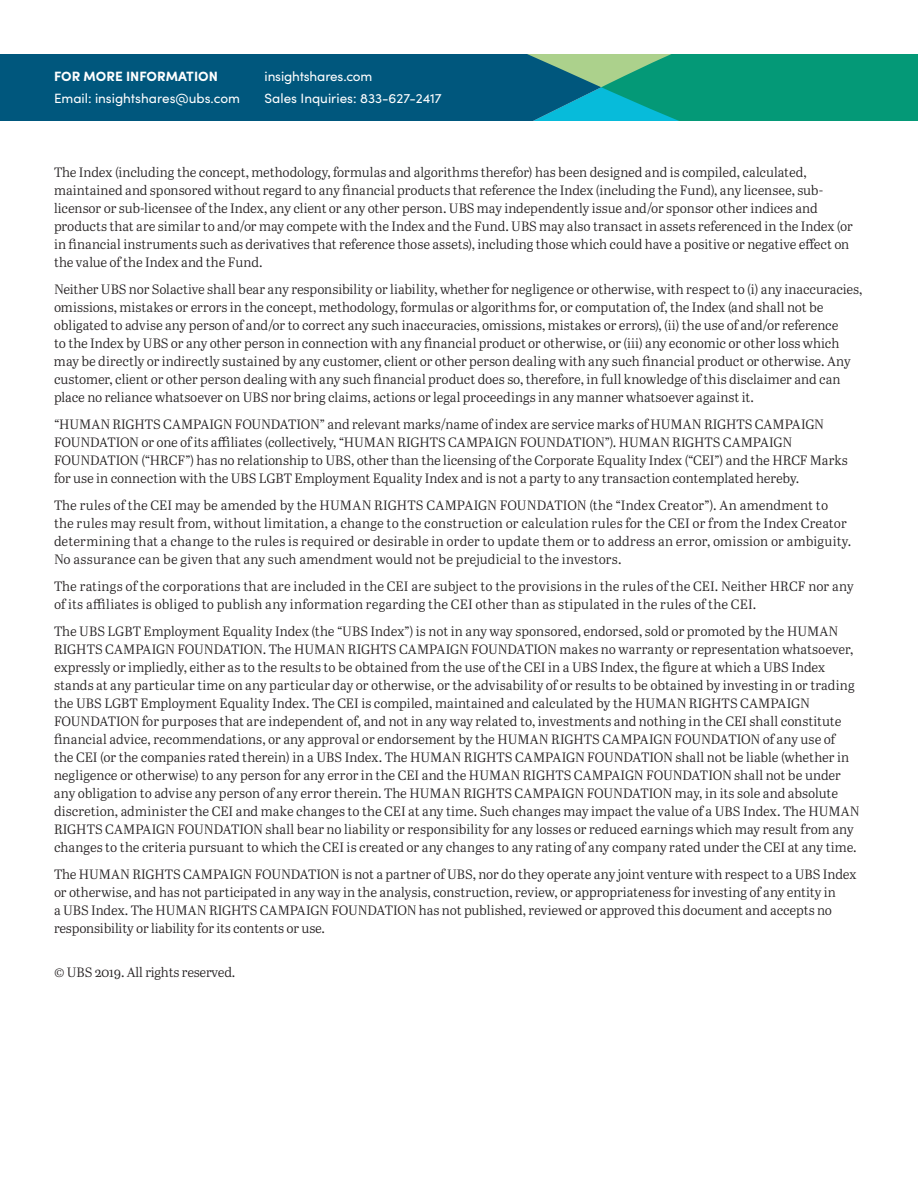
<style>
.page{position:relative;width:918px;height:1188px;background:#fff}
.page>*{position:absolute;margin:0;border:0;box-sizing:border-box;transform-origin:0 0}
.t1{font:13.5px/18px "Abril Text Lt";color:#231f20}
.Normal_-_large{font:13.5px "Sofia Pro";color:#fff}
.Normal_-_large-2{font:700 13.5px "Sofia Pro";color:#fff}
</style>
<div class="page">
<div style="left:0;top:54px;width:918px;height:67px;background:#00577d"></div>
<svg style="left:527px;top:54px;width:391px;height:67px;background:#139a82"></svg>
<p class="Normal_-_large-2" style="left:54px;top:66px;width:165px">FOR MORE INFORMATION</p>
<p class="Normal_-_large" style="left:54px;top:88px;width:188px">Email: insightshares@ubs.com</p>
<p class="Normal_-_large" style="left:265px;top:66px;width:109px">insightshares.com</p>
<p class="Normal_-_large" style="left:265px;top:88px;width:179px">Sales Inquiries: 833-627-2417</p>
<p class="t1" style="left:54px;top:162px;width:800px">The Index (including the concept, methodology, formulas and algorithms therefor) has been designed and is compiled, calculated, maintained and sponsored without regard to any financial products that reference the Index (including the Fund), any licensee, sub&shy;licensor or sub-licensee of the Index, any client or any other person. UBS may independently issue and/or sponsor other indices and products that are similar to and/or may compete with the Index and the Fund. UBS may also transact in assets referenced in the Index (or in financial instruments such as derivatives that reference those assets), including those which could have a positive or negative effect on the value of the Index and the Fund.</p>
<p class="t1" style="left:54px;top:279px;width:810px">Neither UBS nor Solactive shall bear any responsibility or liability, whether for negligence or otherwise, with respect to (i) any inaccuracies, omissions, mistakes or errors in the concept, methodology, formulas or algorithms for, or computation of, the Index (and shall not be obligated to advise any person of and/or to correct any such inaccuracies, omissions, mistakes or errors), (ii) the use of and/or reference<br>to the Index by UBS or any other person in connection with any financial product or otherwise, or (iii) any economic or other loss which may be directly or indirectly sustained by any customer, client or other person dealing with any such financial product or otherwise. Any customer, client or other person dealing with any such financial product does so, therefore, in full knowledge of this disclaimer and can place no reliance whatsoever on UBS nor bring claims, actions or legal proceedings in any manner whatsoever against it.</p>
<p class="t1" style="left:54px;top:414px;width:795px">“HUMAN RIGHTS CAMPAIGN FOUNDATION” and relevant marks/name of index are service marks of HUMAN RIGHTS CAMPAIGN FOUNDATION or one of its affiliates (collectively, “HUMAN RIGHTS CAMPAIGN FOUNDATION”). HUMAN RIGHTS CAMPAIGN FOUNDATION (“HRCF”) has no relationship to UBS, other than the licensing of the Corporate Equality Index (“CEI”) and the HRCF Marks for use in connection with the UBS LGBT Employment Equality Index and is not a party to any transaction contemplated hereby.</p>
<p class="t1" style="left:54px;top:495px;width:799px">The rules of the CEI may be amended by the HUMAN RIGHTS CAMPAIGN FOUNDATION (the “Index Creator”). An amendment to the rules may result from, without limitation, a change to the construction or calculation rules for the CEI or from the Index Creator determining that a change to the rules is required or desirable in order to update them or to address an error, omission or ambiguity.<br>No assurance can be given that any such amendment would not be prejudicial to the investors.</p>
<p class="t1" style="left:54px;top:576px;width:801px">The ratings of the corporations that are included in the CEI are subject to the provisions in the rules of the CEI. Neither HRCF nor any of its affiliates is obliged to publish any information regarding the CEI other than as stipulated in the rules of the CEI.</p>
<p class="t1" style="left:54px;top:621px;width:807px">The UBS LGBT Employment Equality Index (the “UBS Index”) is not in any way sponsored, endorsed, sold or promoted by the HUMAN RIGHTS CAMPAIGN FOUNDATION. The HUMAN RIGHTS CAMPAIGN FOUNDATION makes no warranty or representation whatsoever, expressly or impliedly, either as to the results to be obtained from the use of the CEI in a UBS Index, the figure at which a UBS Index stands at any particular time on any particular day or otherwise, or the advisability of or results to be obtained by investing in or trading the UBS LGBT Employment Equality Index. The CEI is compiled, maintained and calculated by the HUMAN RIGHTS CAMPAIGN FOUNDATION for purposes that are independent of, and not in any way related to, investments and nothing in the CEI shall constitute financial advice, recommendations, or any approval or endorsement by the HUMAN RIGHTS CAMPAIGN FOUNDATION of any use of<br>the CEI (or the companies rated therein) in a UBS Index. The HUMAN RIGHTS CAMPAIGN FOUNDATION shall not be liable (whether in negligence or otherwise) to any person for any error in the CEI and the HUMAN RIGHTS CAMPAIGN FOUNDATION shall not be under any obligation to advise any person of any error therein. The HUMAN RIGHTS CAMPAIGN FOUNDATION may, in its sole and absolute discretion, administer the CEI and make changes to the CEI at any time. Such changes may impact the value of a UBS Index. The HUMAN RIGHTS CAMPAIGN FOUNDATION shall bear no liability or responsibility for any losses or reduced earnings which may result from any changes to the criteria pursuant to which the CEI is created or any changes to any rating of any company rated under the CEI at any time.</p>
<p class="t1" style="left:54px;top:864px;width:804px">The HUMAN RIGHTS CAMPAIGN FOUNDATION is not a partner of UBS, nor do they operate any joint venture with respect to a UBS Index or otherwise, and has not participated in any way in the analysis, construction, review, or appropriateness for investing of any entity in<br>a UBS Index. The HUMAN RIGHTS CAMPAIGN FOUNDATION has not published, reviewed or approved this document and accepts no responsibility or liability for its contents or use.</p>
<p class="t1" style="left:54px;top:963px;width:183px">© UBS 2019. All rights reserved.</p>
</div>
